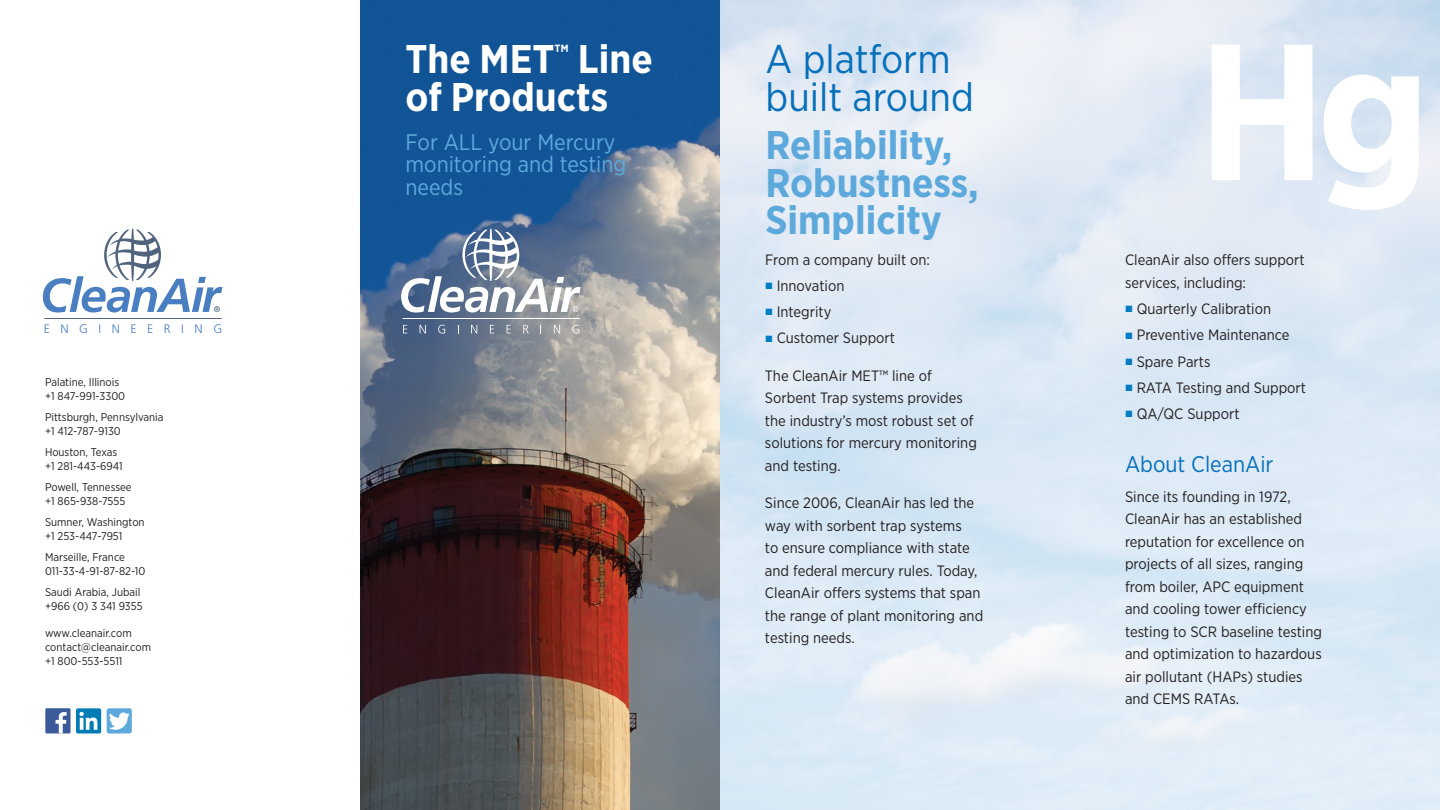
<style>
.page{position:relative;width:1440px;height:810px;background:#fff}
.page>*{position:absolute;margin:0;border:0;box-sizing:border-box;transform-origin:0 0}
.t1{font:700 193.75px "Gotham Narrow";color:#fff}
.t2{font:700 40px/37.5px "Gotham Narrow";color:#5da9dc}
.t3{font:700 40px/37.5px "Gotham Narrow";color:#fff}
.t4{font:40px/37.5px "Gotham Narrow";color:#0770ba}
.t5{font:22.5px/22.5px "Gotham Narrow";color:#5da9dc}
.t6{font:22.5px "Gotham Narrow";color:#0770ba}
.t7{font:15px/22.5px "Gotham Narrow";color:#231f20}
.t8{font:300 12.25px "Frutiger LT Std";color:#497fc1}
.t9{font:11.25px/13.8px "Gotham Narrow";color:#231f20}
.t10{font:8.12px "Frutiger LT Std";color:#50647d}
</style>
<div class="page">
<img style="left:360px;top:0;width:1080px;height:810px">
<div style="left:45px;top:708px;width:26px;height:25px;background:#3b5a9a"></div>
<svg style="left:56px;top:712px;width:11px;height:21px"></svg>
<div style="left:76px;top:708px;width:25px;height:25px;background:#007bb6;border-radius:2px"></div>
<svg style="left:79px;top:712px;width:18px;height:18px"></svg>
<div style="left:107px;top:708px;width:25px;height:25px;background:#5da9dc;border-radius:2px"></div>
<svg style="left:109px;top:713px;width:21px;height:17px"></svg>
<svg style="left:401px;top:229px;width:180px;height:84px"></svg>
<svg style="left:403px;top:325px;width:4px;height:8px"></svg>
<svg style="left:420px;top:325px;width:6px;height:8px"></svg>
<svg style="left:438px;top:325px;width:7px;height:9px"></svg>
<svg style="left:471px;top:325px;width:6px;height:8px"></svg>
<svg style="left:490px;top:325px;width:4px;height:8px"></svg>
<svg style="left:507px;top:325px;width:4px;height:8px"></svg>
<svg style="left:523px;top:325px;width:6px;height:8px"></svg>
<svg style="left:554px;top:325px;width:6px;height:8px"></svg>
<svg style="left:572px;top:325px;width:7px;height:9px"></svg>
<hr style="left:402px;top:318px;width:178px;height:1px;background:#fff">
<svg style="left:43px;top:229px;width:179px;height:84px"></svg>
<hr style="left:44px;top:318px;width:178px;height:1px;background:#50647d">
<svg style="left:766px;top:283px;width:6px;height:6px"></svg>
<svg style="left:766px;top:309px;width:6px;height:6px"></svg>
<svg style="left:766px;top:335px;width:6px;height:7px"></svg>
<svg style="left:1126px;top:306px;width:6px;height:6px"></svg>
<svg style="left:1126px;top:332px;width:6px;height:7px"></svg>
<svg style="left:1126px;top:358px;width:6px;height:7px"></svg>
<svg style="left:1126px;top:385px;width:6px;height:6px"></svg>
<svg style="left:1126px;top:411px;width:6px;height:6px"></svg>
<p class="t10" style="left:214px;top:304px;width:8px">®</p>
<p class="t8" style="left:44px;top:322px;width:180px">E N G I N E E R I N G</p>
<p class="t9" style="left:45px;top:375px;width:82px">Palatine, Illinois +1 847-991-3300</p>
<p class="t9" style="left:45px;top:410px;width:120px">Pittsburgh, Pennsylvania +1 412-787-9130</p>
<p class="t9" style="left:45px;top:445px;width:79px">Houston, Texas +1 281-443-6941</p>
<p class="t9" style="left:45px;top:480px;width:88px">Powell, Tennessee +1 865-938-7555</p>
<p class="t9" style="left:45px;top:515px;width:101px">Sumner, Washington +1 253-447-7951</p>
<p class="t9" style="left:45px;top:550px;width:102px">Marseille, France<br>011-33-4-91-87-82-10</p>
<p class="t9" style="left:45px;top:585px;width:99px">Saudi Arabia, Jubail +966 (0) 3 341 9355</p>
<p class="t9" style="left:45px;top:626px;width:108px">www.cleanair.com contact@cleanair.com +1 800-553-5511</p>
<h2 class="t3" style="left:405px;top:40px;width:249px">The MET<sup>™</sup> Line of Products</h2>
<h3 class="t5" style="left:405px;top:130px;width:222px">For ALL your Mercury monitoring and testing needs</h3>
<h2 class="t4" style="left:766px;top:40px;width:210px">A platform built around</h2>
<h2 class="t2" style="left:766px;top:126px;width:215px">Reliability,<br>Robustness,<br>Simplicity</h2>
<p class="t7" style="left:777px;top:246px;width:155px;line-height:26.2px;text-indent:-12px">From a company built on:<br>Innovation<br>Integrity<br>Customer Support</p>
<p class="t7" style="left:765px;top:364px;width:213px">The CleanAir MET™ line of<br>Sorbent Trap systems provides the industry’s most robust set of solutions for mercury monitoring and testing.</p>
<p class="t7" style="left:765px;top:492px;width:220px">Since 2006, CleanAir has led the way with sorbent trap systems<br>to ensure compliance with state and federal mercury rules. Today,<br>CleanAir offers systems that span the range of plant monitoring and testing needs.</p>
<h1 class="t1" style="left:1198px;top:-12px;width:233px">Hg</h1>
<p class="t7" style="left:1125px;top:249px;width:181px">CleanAir also offers support services, including:</p>
<p class="t7" style="left:1137px;top:296px;width:171px;line-height:26.2px">Quarterly Calibration<br>Preventive Maintenance<br>Spare Parts<br>RATA Testing and Support<br>QA/QC Support</p>
<h3 class="t6" style="left:1125px;top:450px;width:150px">About CleanAir</h3>
<p class="t7" style="left:1125px;top:485px;width:199px">Since its founding in 1972,<br>CleanAir has an established reputation for excellence on projects of all sizes, ranging from boiler, APC equipment and cooling tower efficiency testing to SCR baseline testing and optimization to hazardous air pollutant (HAPs) studies and CEMS RATAs.</p>
</div>
